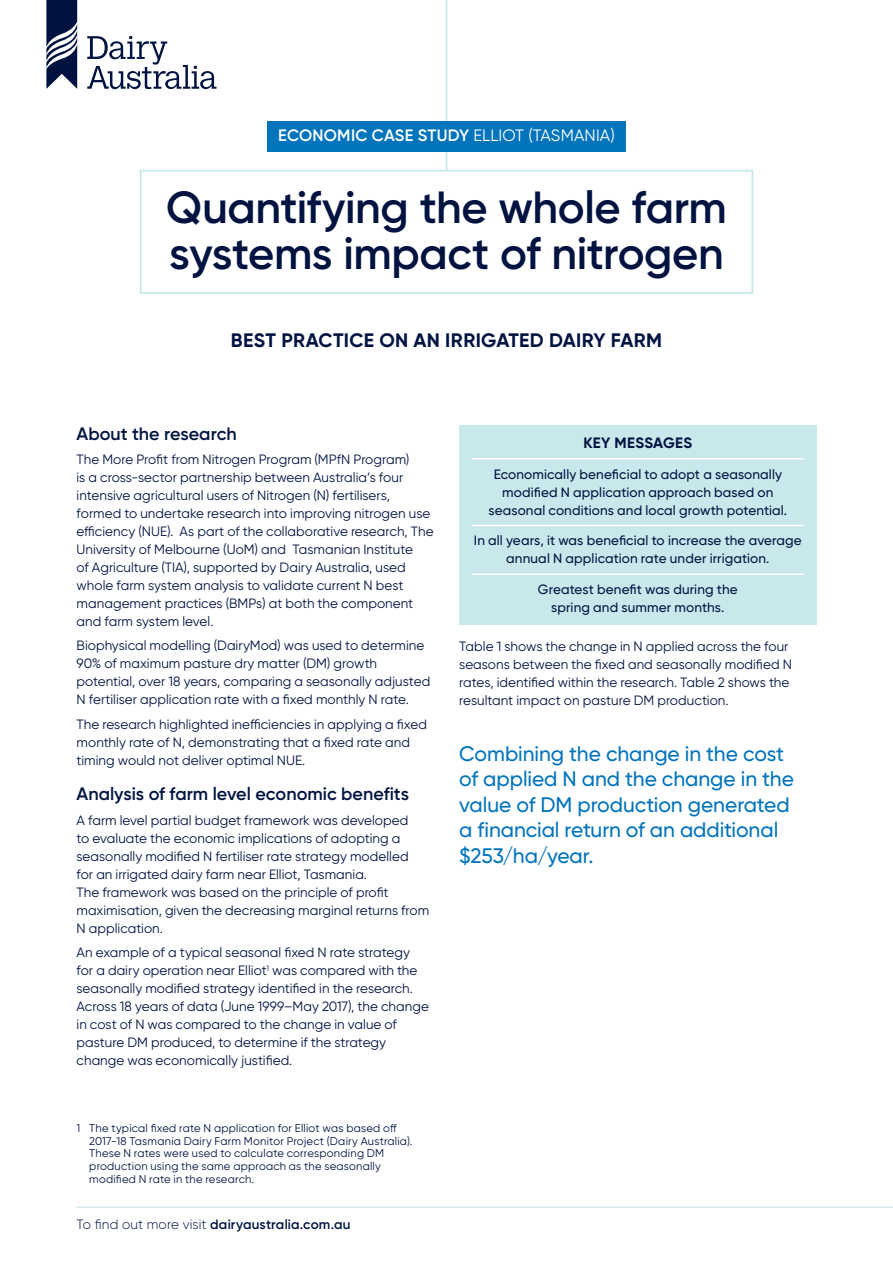
<style>
.page{position:relative;width:893px;height:1263px;background:#fff}
.page>*{position:absolute;margin:0;border:0;box-sizing:border-box;transform-origin:0 0}
.t1{font:600 45px/46.5px "Gilroy";letter-spacing:-.01em;color:#001340}
.FI_Pull_quote{font:500 21px/25.5px "Gilroy";letter-spacing:-.005em;color:#0174bc}
.t2{font:700 19.5px "Gilroy";letter-spacing:.015em;color:#001340}
.Subhead_01{font:600 18px "Gilroy";color:#001340}
.t3{font:600 16.5px "Gilroy";letter-spacing:.015em;color:#fff}
.BB_heading{font:700 15px "Gilroy";letter-spacing:.02em;color:#001340}
.Body_copy{font:13.5px/18px "Gilroy";color:#001340}
.BB_text{font:500 13.5px/18px "Gilroy";letter-spacing:.01em;color:#001340;text-align:center}
.t4{font:600 13.5px "Gilroy";letter-spacing:.015em;color:#001340}
.Footnote{font:11.25px/12.8px "Gilroy";letter-spacing:.02em;color:#001340}
.s1{font-weight:400}
.s2{font-weight:300}
</style>
<div class="page">
<hr style="left:446px;top:0;width:1px;height:170px;background:#c8e8ec">
<svg style="left:87px;top:36px;width:129px;height:53px"></svg>
<svg style="left:46px;top:0;width:31px;height:89px"></svg>
<hr style="left:77px;top:1206px;width:816px;height:2px;background:#c8e8ec">
<div style="left:267px;top:121px;width:359px;height:30px;background:#0174bc"></div>
<div style="left:140px;top:170px;width:613px;height:124px;border:2px solid #c8e8ec"></div>
<div style="left:459px;top:425px;width:357px;height:200px;background:#c8e8ec"></div>
<hr style="left:472px;top:458px;width:332px;height:1px;background:#fff">
<hr style="left:472px;top:525px;width:332px;height:1px;background:#fff">
<hr style="left:472px;top:573px;width:332px;height:2px;background:#fff">
<p class="t3" style="left:278px;top:125px;width:338px">ECONOMIC CASE STUDY <span class="s1">ELLIOT (TASMANIA)</span></p>
<h1 class="t1" style="left:166px;top:183px;width:562px">Quantifying the whole farm systems impact of nitrogen</h1>
<h3 class="t2" style="left:231px;top:328px;width:433px">BEST PRACTICE ON AN IRRIGATED DAIRY FARM</h3>
<p class="Subhead_01" style="left:77px;top:422px;width:162px">About the research</p>
<p class="Body_copy" style="left:77px;top:450px;width:359px">The More Profit from Nitrogen Program (MPfN Program)<br>is a cross-sector partnership between Australia’s four intensive agricultural users of Nitrogen (N) fertilisers, formed to undertake research into improving nitrogen use efficiency (NUE). As part of the collaborative research, The University of Melbourne (UoM) and Tasmanian Institute<br>of Agriculture (TIA), supported by Dairy Australia, used whole farm system analysis to validate current N best management practices (BMPs) at both the component and farm system level.</p>
<p class="Body_copy" style="left:77px;top:636px;width:355px">Biophysical modelling (DairyMod) was used to determine 90% of maximum pasture dry matter (DM) growth potential, over 18 years, comparing a seasonally adjusted N fertiliser application rate with a fixed monthly N rate.</p>
<p class="Body_copy" style="left:77px;top:715px;width:352px">The research highlighted inefficiencies in applying a fixed monthly rate of N, demonstrating that a fixed rate and timing would not deliver optimal NUE.</p>
<p class="Subhead_01" style="left:77px;top:783px;width:334px">Analysis of farm level economic benefits</p>
<p class="Body_copy" style="left:77px;top:811px;width:354px">A farm level partial budget framework was developed<br>to evaluate the economic implications of adopting a seasonally modified N fertiliser rate strategy modelled<br>for an irrigated dairy farm near Elliot, Tasmania.<br>The framework was based on the principle of profit maximisation, given the decreasing marginal returns from N application.</p>
<p class="Body_copy" style="left:77px;top:943px;width:354px">An example of a typical seasonal fixed N rate strategy for a dairy operation near Elliot<sup>1</sup> was compared with the seasonally modified strategy identified in the research.<br>Across 18 years of data (June 1999–May 2017), the change in cost of N was compared to the change in value of pasture DM produced, to determine if the strategy change was economically justified.</p>
<p class="Footnote" style="left:89px;top:1121px;width:325px;text-indent:-13px">1 The typical fixed rate N application for Elliot was based off 2017-18 Tasmania Dairy Farm Monitor Project (Dairy Australia).<br>These N rates were used to calculate corresponding DM production using the same approach as the seasonally modified N rate in the research.</p>
<p class="t4" style="left:77px;top:1216px;width:275px"><span class="s2">To find out more visit</span> dairyaustralia.com.au</p>
<p class="BB_heading" style="left:583px;top:433px;width:110px">KEY MESSAGES</p>
<p class="BB_text" style="left:489px;top:465px;width:300px">Economically beneficial to adopt a seasonally modified N application approach based on seasonal conditions and local growth potential.</p>
<p class="BB_text" style="left:474px;top:531px;width:329px">In all years, it was beneficial to increase the average annual N application rate under irrigation.</p>
<p class="BB_text" style="left:538px;top:580px;width:201px">Greatest benefit was during the spring and summer months.</p>
<p class="Body_copy" style="left:459px;top:637px;width:334px">Table 1 shows the change in N applied across the four seasons between the fixed and seasonally modified N rates, identified within the research. Table 2 shows the resultant impact on pasture DM production.</p>
<p class="FI_Pull_quote" style="left:459px;top:740px;width:336px">Combining the change in the cost of applied N and the change in the value of DM production generated a financial return of an additional $253/ha/year.</p>
</div>
